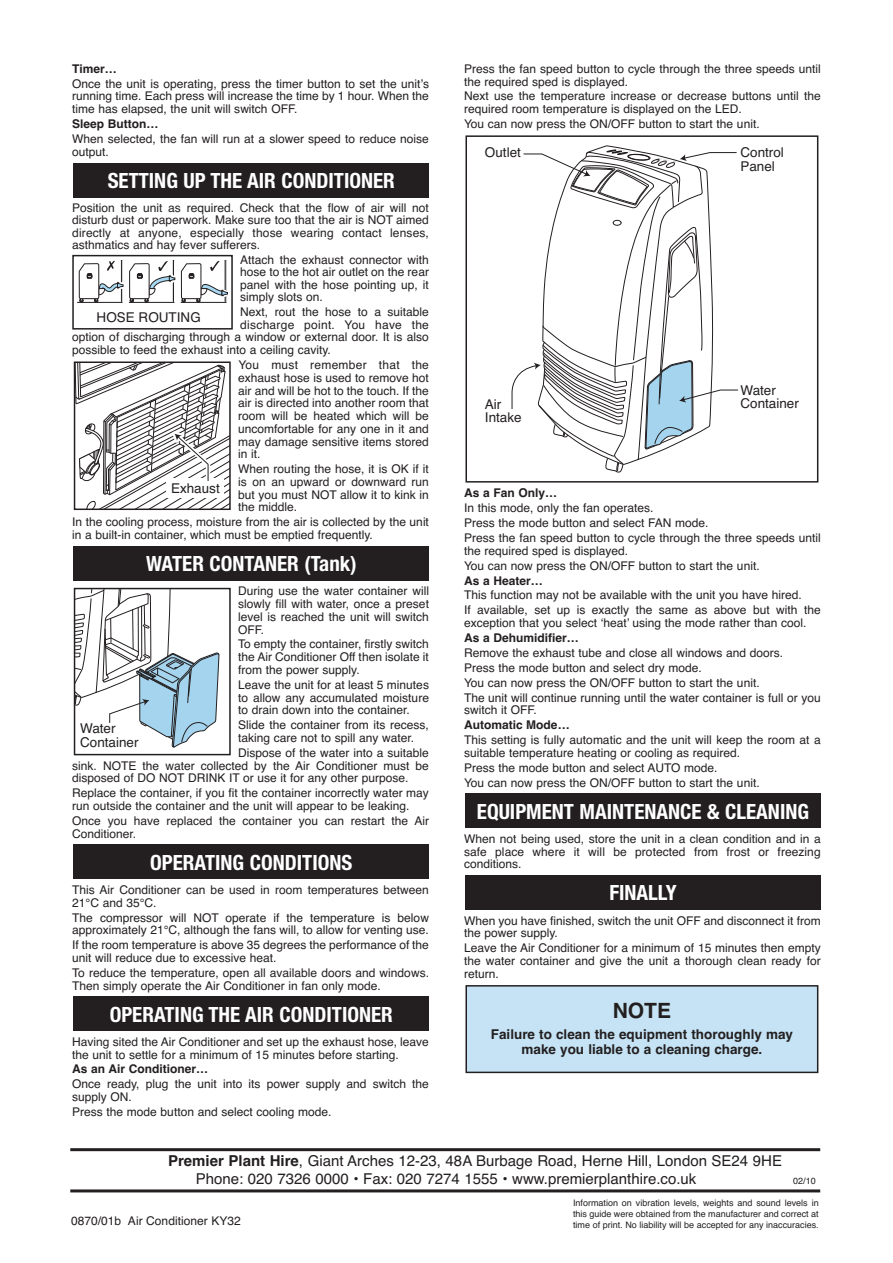
<style>
.page{position:relative;width:893px;height:1263px;background:#fff}
.page>*{position:absolute;margin:0;border:0;box-sizing:border-box;transform-origin:0 0}
.t1{font:700 condensed 21px "Helvetica Neue";color:#fff}
.t2{font:700 21px "Helvetica";color:#231f20}
.t3{font:15px/18px "Helvetica";color:#231f20}
.t4{font:13.5px/13.5px "Helvetica";color:#231f20}
.t5{font:700 13.5px/15px "Helvetica";color:#231f20;text-align:center}
.t6{font:12px/12.8px "Helvetica";color:#231f20}
.t7{font:700 12px "Helvetica";color:#231f20}
.t8{font:12px "Helvetica";letter-spacing:.02em;color:#231f20}
.t9{font:9px/10.8px "Helvetica";color:#231f20;text-align:justify}
.s1{font-weight:700}
</style>
<div class="page">
<svg style="left:511px;top:149px;width:227px;height:323px"></svg>
<div style="left:465px;top:135px;width:353px;height:348px;border:2px solid #231f20"></div>
<hr style="left:77px;top:302px;width:46px;height:1px;background:#231f20">
<svg style="left:79px;top:260px;width:149px;height:43px"></svg>
<div style="left:72px;top:255px;width:161px;height:75px;border:2px solid #231f20"></div>
<svg style="left:77px;top:364px;width:151px;height:143px"></svg>
<div style="left:74px;top:361px;width:157px;height:149px;border:2px solid #231f20"></div>
<svg style="left:77px;top:591px;width:142px;height:157px"></svg>
<div style="left:74px;top:588px;width:157px;height:167px;border:2px solid #231f20"></div>
<div style="left:74px;top:163px;width:355px;height:34px;background:#231f20"></div>
<div style="left:74px;top:546px;width:355px;height:34px;background:#231f20"></div>
<div style="left:74px;top:845px;width:355px;height:34px;background:#231f20"></div>
<div style="left:74px;top:997px;width:355px;height:34px;background:#231f20"></div>
<div style="left:466px;top:986px;width:352px;height:86px;background:#c5e3f4"></div>
<div style="left:465px;top:985px;width:353px;height:88px;border:2px solid #231f20"></div>
<div style="left:465px;top:876px;width:355px;height:34px;background:#231f20"></div>
<div style="left:465px;top:794px;width:355px;height:34px;background:#231f20"></div>
<hr style="left:70px;top:1148px;width:750px;height:3px;background:#231f20">
<hr style="left:70px;top:1189px;width:750px;height:3px;background:#231f20">
<p class="t7" style="left:72px;top:62px;width:46px">Timer…</p>
<p class="t6" style="left:72px;top:77px;width:358px;text-align:justify">Once the unit is operating, press the timer button to set the unitʼs running time. Each press will increase the time by 1 hour. When the time has elapsed, the unit will switch OFF.</p>
<p class="t7" style="left:72px;top:117px;width:88px">Sleep Button…</p>
<p class="t6" style="left:72px;top:132px;width:358px">When selected, the fan will run at a slower speed to reduce noise output.</p>
<h1 class="t1" style="left:108px;top:168px;width:289px">SETTING UP THE AIR CONDITIONER</h1>
<p class="t6" style="left:72px;top:202px;width:358px;text-align:justify">Position the unit as required. Check that the flow of air will not disturb dust or paperwork. Make sure too that the air is NOT aimed directly at anyone, especially those wearing contact lenses, asthmatics and hay fever sufferers.</p>
<p class="t6" style="left:240px;top:253px;width:190px;text-align:justify">Attach the exhaust connector with hose to the hot air outlet on the rear panel with the hose pointing up, it simply slots on.</p>
<p class="t6" style="left:240px;top:305px;width:190px">Next, rout the hose to a suitable</p>
<p class="t8" style="left:240px;top:317px;width:190px">discharge point. You have the</p>
<p class="t6" style="left:72px;top:331px;width:358px">option of discharging through a window or external door. It is also</p>
<p class="t6" style="left:72px;top:344px;width:260px">possible to feed the exhaust into a ceiling cavity.</p>
<p class="t6" style="left:238px;top:358px;width:192px;text-align:justify">You must remember that the exhaust hose is used to remove hot air and will be hot to the touch. If the air is directed into another room that room will be heated which will be uncomfortable for any one in it and may damage sensitive items stored in it.</p>
<p class="t6" style="left:238px;top:463px;width:192px;text-align:justify">When routing the hose, it is OK if it is on an upward or downward run but you must NOT allow it to kink in the middle.</p>
<p class="t6" style="left:72px;top:516px;width:358px">In the cooling process, moisture from the air is collected by the unit in a built-in container, which must be emptied frequently.</p>
<p class="t4" style="left:97px;top:311px;width:106px">HOSE ROUTING</p>
<p class="t4" style="left:171px;top:482px;width:50px">Exhaust</p>
<h1 class="t1" style="left:146px;top:551px;width:212px">WATER CONTANER (Tank)</h1>
<p class="t6" style="left:238px;top:585px;width:192px;text-align:justify">During use the water container will slowly fill with water, once a preset level is reached the unit will switch OFF.</p>
<p class="t6" style="left:238px;top:638px;width:192px;text-align:justify">To empty the container, firstly switch the Air Conditioner Off then isolate it from the power supply.</p>
<p class="t6" style="left:238px;top:678px;width:192px;text-align:justify">Leave the unit for at least 5 minutes to allow any accumulated moisture to drain down into the container.</p>
<p class="t6" style="left:238px;top:719px;width:192px">Slide the container from its recess, taking care not to spill any water.</p>
<p class="t6" style="left:72px;top:746px;width:358px;text-align:justify;text-indent:166px">Dispose of the water into a suitable sink. NOTE the water collected by the Air Conditioner must be disposed of DO NOT DRINK IT or use it for any other purpose.</p>
<p class="t6" style="left:72px;top:787px;width:358px">Replace the container, if you fit the container incorrectly water may run outside the container and the unit will appear to be leaking.</p>
<p class="t6" style="left:72px;top:814px;width:358px">Once you have replaced the container you can restart the Air<br>Conditioner.</p>
<p class="t4" style="left:80px;top:722px;width:60px">Water<br>Container</p>
<h1 class="t1" style="left:150px;top:849px;width:204px">OPERATING CONDITIONS</h1>
<p class="t6" style="left:72px;top:883px;width:358px">This Air Conditioner can be used in room temperatures between<br>21°C and 35°C.</p>
<p class="t6" style="left:72px;top:911px;width:358px">The compressor will NOT operate if the temperature is below approximately 21°C, although the fans will, to allow for venting use.</p>
<p class="t6" style="left:72px;top:938px;width:358px">If the room temperature is above 35 degrees the performance of the unit will reduce due to excessive heat.</p>
<p class="t6" style="left:72px;top:966px;width:358px">To reduce the temperature, open all available doors and windows.<br>Then simply operate the Air Conditioner in fan only mode.</p>
<p class="t6" style="left:464px;top:62px;width:358px">Press the fan speed button to cycle through the three speeds until the required sped is displayed.</p>
<p class="t6" style="left:464px;top:90px;width:358px">Next use the temperature increase or decrease buttons until the required room temperature is displayed on the LED.</p>
<p class="t6" style="left:464px;top:118px;width:297px">You can now press the ON/OFF button to start the unit.</p>
<p class="t4" style="left:485px;top:146px;width:38px">Outlet</p>
<p class="t4" style="left:740px;top:146px;width:45px">Control<br>Panel</p>
<p class="t4" style="left:740px;top:384px;width:37px">Water</p>
<p class="t4" style="left:485px;top:398px;width:18px">Air</p>
<p class="t4" style="left:740px;top:397px;width:60px">Container</p>
<p class="t4" style="left:485px;top:411px;width:38px">Intake</p>
<p class="t7" style="left:464px;top:486px;width:95px">As a Fan Only…</p>
<p class="t6" style="left:464px;top:501px;width:358px;line-height:14.9px">In this mode, only the fan operates.<br>Press the mode button and select FAN mode.<br>Press the fan speed button to cycle through the three speeds until</p>
<p class="t6" style="left:464px;top:543px;width:297px;line-height:14.9px">the required sped is displayed.<br>You can now press the ON/OFF button to start the unit.</p>
<p class="t7" style="left:464px;top:573px;width:80px">As a Heater…</p>
<p class="t6" style="left:464px;top:588px;width:358px;line-height:14.9px">This function may not be available with the unit you have hired.<br>If available, set up is exactly the same as above but with the</p>
<p class="t6" style="left:464px;top:617px;width:344px">exception that you select ʻheatʼ using the mode rather than cool.</p>
<p class="t7" style="left:464px;top:631px;width:116px">As a Dehumidifier…</p>
<p class="t6" style="left:464px;top:645px;width:358px;line-height:14.9px">Remove the exhaust tube and close all windows and doors.<br>Press the mode button and select dry mode.<br>You can now press the ON/OFF button to start the unit.<br>The unit will continue running until the water container is full or you</p>
<p class="t6" style="left:464px;top:704px;width:74px">switch it OFF.</p>
<p class="t7" style="left:464px;top:718px;width:107px">Automatic Mode…</p>
<p class="t6" style="left:464px;top:733px;width:358px">This setting is fully automatic and the unit will keep the room at a suitable temperature heating or cooling as required.</p>
<p class="t6" style="left:464px;top:760px;width:297px;line-height:14.9px">Press the mode button and select AUTO mode.<br>You can now press the ON/OFF button to start the unit.</p>
<h1 class="t1" style="left:477px;top:798px;width:334px">EQUIPMENT MAINTENANCE &amp; CLEANING</h1>
<p class="t6" style="left:464px;top:832px;width:358px;text-align:justify">When not being used, store the unit in a clean condition and in a safe place where it will be protected from frost or freezing conditions.</p>
<h1 class="t1" style="left:609px;top:880px;width:69px">FINALLY</h1>
<p class="t6" style="left:464px;top:914px;width:358px">When you have finished, switch the unit OFF and disconnect it from the power supply.</p>
<p class="t6" style="left:464px;top:942px;width:358px;text-align:justify">Leave the Air Conditioner for a minimum of 15 minutes then empty the water container and give the unit a thorough clean ready for return.</p>
<h1 class="t1" style="left:110px;top:1001px;width:285px">OPERATING THE AIR CONDITIONER</h1>
<h1 class="t2" style="left:613px;top:998px;width:60px">NOTE</h1>
<p class="t5" style="left:491px;top:1027px;width:304px">Failure to clean the equipment thoroughly may make you liable to a cleaning charge.</p>
<p class="t6" style="left:72px;top:1035px;width:358px">Having sited the Air Conditioner and set up the exhaust hose, leave the unit to settle for a minimum of 15 minutes before starting.</p>
<p class="t7" style="left:72px;top:1062px;width:137px">As an Air Conditioner…</p>
<p class="t6" style="left:72px;top:1078px;width:358px">Once ready, plug the unit into its power supply and switch the supply ON.</p>
<p class="t6" style="left:72px;top:1105px;width:261px">Press the mode button and select cooling mode.</p>
<p class="t3" style="left:196px;top:1152px;width:588px;text-indent:-28px"><span class="s1">Premier Plant Hire</span>, Giant Arches 12-23, 48A Burbage Road, Herne Hill, London SE24 9HE<br>Phone: 020 7326 0000 • Fax: 020 7274 1555 • www.premierplanthire.co.uk</p>
<p class="t9" style="left:793px;top:1175px;width:24px">02/10</p>
<p class="t9" style="left:573px;top:1197px;width:247px">Information on vibration levels, weights and sound levels in this guide were obtained from the manufacturer and correct at time of print. No liability will be accepted for any inaccuracies.</p>
<p class="t6" style="left:71px;top:1214px;width:171px">0870/01b Air Conditioner KY32</p>
</div>
